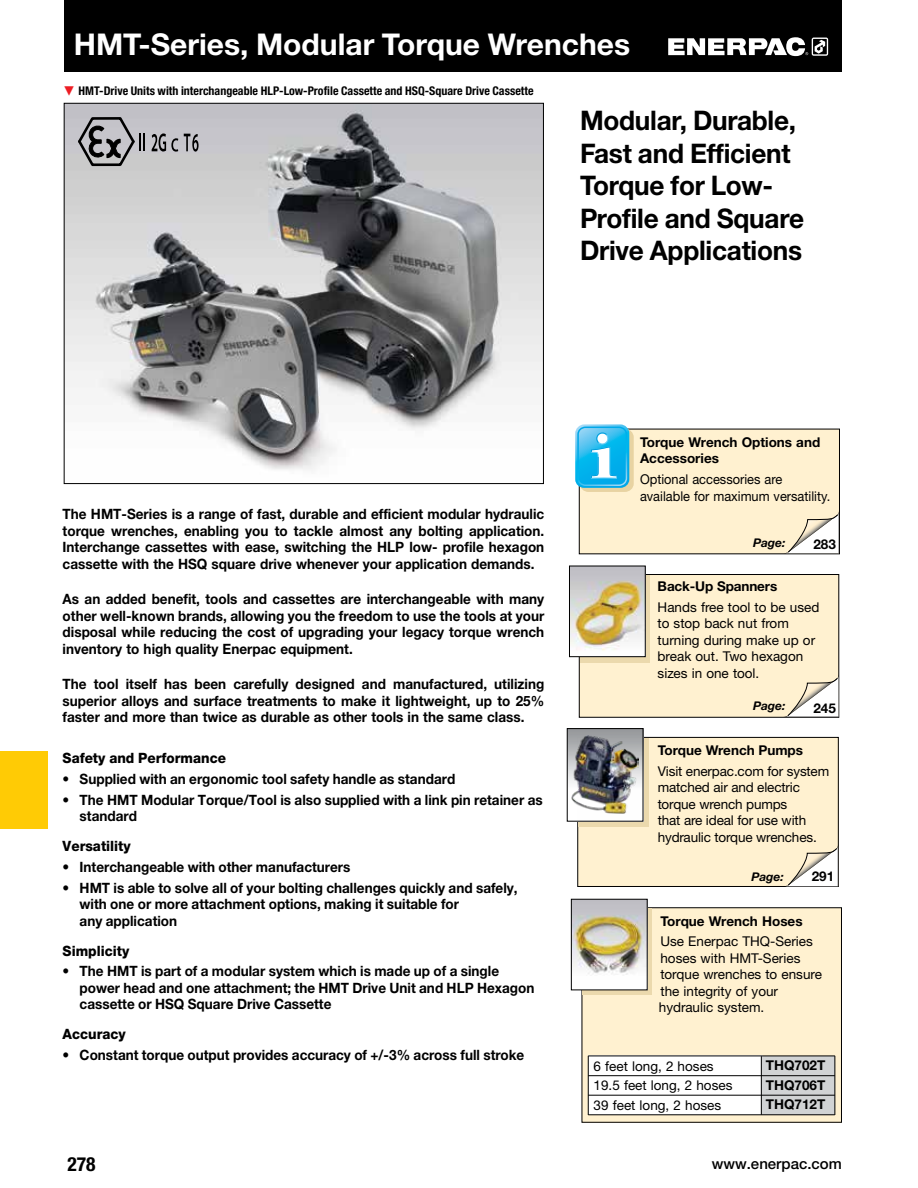
<style>
.page{position:relative;width:918px;height:1188px;background:#fff}
.page>*{position:absolute;margin:0;border:0;box-sizing:border-box;transform-origin:0 0}
.t1{font:700 30px "Helvetica Neue LTW1 G";color:#fff}
.t2{font:700 27px/32.4px "Helvetica Neue LTW1 G";letter-spacing:-.01em;color:#000}
.t3{font:700 condensed 19.5px "Helvetica Neue LTW1 G";color:#000}
.t4{font:500 15px "Helvetica Neue LTW1 G";color:#000}
.t5{font:700 14.25px/16.5px "Helvetica Neue LTW1 G";color:#000;text-align:justify;scale:.95 1}
.t6{font:800 14.25px "Helvetica Neue LTW1 G";color:#000;scale:.95 1}
.t7{font:13.5px/16.5px "Helvetica Neue LTW1 G";color:#000}
.t8{font:700 13.5px/19.5px "Helvetica Neue LTW1 G";color:#000;text-align:justify}
.t9{font:13.5px/16.5px "Helvetica Neue LTW1 G";color:#000;scale:.95 1}
.t10{font:700 condensed 12px "Helvetica Neue LTW1 G";color:#000}
.t11{font:italic 700 12px "Helvetica Neue LTW1 G";color:#000}
.s1{color:#ed1d24}
</style>
<div class="page">
<div style="left:0;top:751px;width:47px;height:77px;background:#ffcb05"></div>
<img style="left:66px;top:105px;width:476px;height:365px">
<svg style="left:78px;top:117px;width:67px;height:49px;background:#8f8f92"></svg>
<svg style="left:152px;top:133px;width:26px;height:19px"></svg>
<svg style="left:184px;top:134px;width:15px;height:18px"></svg>
<div style="left:579px;top:429px;width:260px;height:125px;background:#fff1d0"></div>
<div style="left:579px;top:429px;width:261px;height:125px;border:1px solid #000"></div>
<div style="left:579px;top:575px;width:260px;height:142px;background:#fff1d0"></div>
<div style="left:579px;top:574px;width:260px;height:144px;border:1px solid #000"></div>
<svg style="left:580px;top:575px;width:69px;height:87px"></svg>
<img style="left:571px;top:568px;width:73px;height:87px">
<div style="left:569px;top:566px;width:77px;height:91px;border:1px solid #000"></div>
<svg style="left:783px;top:673px;width:56px;height:45px"></svg>
<svg style="left:784px;top:510px;width:55px;height:44px"></svg>
<div style="left:580px;top:429px;width:54px;height:63px;background:#e8d3a2;border-radius:9px"></div>
<svg style="left:575px;top:424px;width:54px;height:64px;background:#44c2ef"></svg>
<div style="left:578px;top:737px;width:260px;height:149px;background:#fff1d0"></div>
<div style="left:577px;top:737px;width:262px;height:150px;border:1px solid #000"></div>
<div style="left:578px;top:738px;width:71px;height:89px;background:#ebd9ad"></div>
<img style="left:569px;top:730px;width:72px;height:90px">
<img style="left:572px;top:736px;width:67px;height:78px">
<div style="left:567px;top:728px;width:76px;height:94px;border:1px solid #000"></div>
<svg style="left:784px;top:844px;width:54px;height:43px"></svg>
<div style="left:582px;top:908px;width:259px;height:214px;background:#fff1d0"></div>
<div style="left:582px;top:907px;width:260px;height:216px;border:1px solid #000"></div>
<div style="left:588px;top:1056px;width:175px;height:59px;background:#fff"></div>
<div style="left:583px;top:908px;width:69px;height:87px;background:#ebd9ad"></div>
<img style="left:573px;top:901px;width:73px;height:87px">
<div style="left:571px;top:899px;width:77px;height:91px;border:1px solid #000"></div>
<div style="left:761px;top:1056px;width:74px;height:59px;background:#d1d3d4"></div>
<hr style="left:588px;top:1075px;width:247px;height:1px;background:#000">
<hr style="left:588px;top:1056px;width:247px;height:1px;background:#000">
<hr style="left:588px;top:1115px;width:247px;height:1px;background:#000">
<hr style="left:588px;top:1095px;width:247px;height:1px;background:#000">
<hr style="left:588px;top:1056px;width:1px;height:59px;background:#000">
<hr style="left:835px;top:1056px;width:1px;height:59px;background:#000">
<hr style="left:761px;top:1056px;width:1px;height:59px;background:#000">
<div style="left:64px;top:0;width:778px;height:72px;background:#000"></div>
<svg style="left:668px;top:37px;width:160px;height:19px"></svg>
<h1 class="t1" style="left:74px;top:25px;width:558px">HMT-Series, Modular Torque Wrenches</h1>
<p class="t10" style="left:63px;top:83px;width:472px"><span class="s1">▼</span> HMT-Drive Units with interchangeable HLP-Low-Profile Cassette and HSQ-Square Drive Cassette</p>
<h2 class="t2" style="left:580px;top:104px;width:226px">Modular, Durable,<br>Fast and Efficient<br>Torque for Low-<br>Profile and Square<br>Drive Applications</h2>
<p class="t5" style="left:63px;top:506px;width:509px">The HMT-Series is a range of fast, durable and efficient modular hydraulic torque wrenches, enabling you to tackle almost any bolting application.<br>Interchange cassettes with ease, switching the HLP low- profile hexagon cassette with the HSQ square drive whenever your application demands.</p>
<p class="t5" style="left:63px;top:591px;width:509px">As an added benefit, tools and cassettes are interchangeable with many other well-known brands, allowing you the freedom to use the tools at your disposal while reducing the cost of upgrading your legacy torque wrench inventory to high quality Enerpac equipment.</p>
<p class="t5" style="left:63px;top:676px;width:509px">The tool itself has been carefully designed and manufactured, utilizing superior alloys and surface treatments to make it lightweight, up to 25% faster and more than twice as durable as other tools in the same class.</p>
<p class="t6" style="left:63px;top:750px;width:173px">Safety and Performance</p>
<p class="t5" style="left:63px;top:771px;width:415px">• Supplied with an ergonomic tool safety handle as standard</p>
<p class="t5" style="left:80px;top:791px;width:489px;text-indent:-17px">• The HMT Modular Torque/Tool is also supplied with a link pin retainer as standard</p>
<p class="t6" style="left:63px;top:838px;width:73px">Versatility</p>
<p class="t5" style="left:63px;top:859px;width:304px">• Interchangeable with other manufacturers</p>
<p class="t5" style="left:80px;top:879px;width:463px;text-align:left;text-indent:-17px">• HMT is able to solve all of your bolting challenges quickly and safely, with one or more attachment options, making it suitable for<br>any application</p>
<p class="t6" style="left:63px;top:942px;width:72px">Simplicity</p>
<p class="t5" style="left:80px;top:963px;width:480px;text-align:left;text-indent:-17px">• The HMT is part of a modular system which is made up of a single power head and one attachment; the HMT Drive Unit and HLP Hexagon cassette or HSQ Square Drive Cassette</p>
<p class="t6" style="left:63px;top:1026px;width:68px">Accuracy</p>
<p class="t5" style="left:63px;top:1047px;width:487px">• Constant torque output provides accuracy of +/-3% across full stroke</p>
<p class="t8" style="left:640px;top:434px;width:182px;line-height:16.5px">Torque Wrench Options and<br>Accessories</p>
<p class="t9" style="left:640px;top:471px;width:202px">Optional accessories are available for maximum versatility.</p>
<p class="t11" style="left:753px;top:536px;width:34px">Page:</p>
<p class="t8" style="left:813px;top:534px;width:24px">283</p>
<p class="t8" style="left:658px;top:576px;width:121px">Back-Up Spanners</p>
<p class="t7" style="left:658px;top:599px;width:163px">Hands free tool to be used to stop back nut from turning during make up or break out. Two hexagon sizes in one tool.</p>
<p class="t11" style="left:753px;top:698px;width:34px">Page:</p>
<p class="t8" style="left:813px;top:698px;width:24px">245</p>
<p class="t8" style="left:658px;top:740px;width:147px">Torque Wrench Pumps</p>
<p class="t7" style="left:658px;top:762px;width:173px">Visit enerpac.com for system matched air and electric torque wrench pumps<br>that are ideal for use with hydraulic torque wrenches.</p>
<p class="t11" style="left:752px;top:870px;width:34px">Page:</p>
<p class="t8" style="left:812px;top:867px;width:24px">291</p>
<p class="t8" style="left:660px;top:911px;width:144px">Torque Wrench Hoses</p>
<p class="t7" style="left:659px;top:933px;width:165px">Use Enerpac THQ-Series hoses with HMT-Series torque wrenches to ensure the integrity of your hydraulic system.</p>
<p class="t7" style="left:594px;top:1056px;width:140px;line-height:19.5px">6 feet long, 2 hoses<br>19.5 feet long, 2 hoses<br>39 feet long, 2 hoses</p>
<p class="t8" style="left:766px;top:1056px;width:61px">THQ702T THQ706T THQ712T</p>
<h3 class="t3" style="left:68px;top:1153px;width:30px">278</h3>
<p class="t4" style="left:712px;top:1154px;width:132px">www.enerpac.com</p>
</div>
